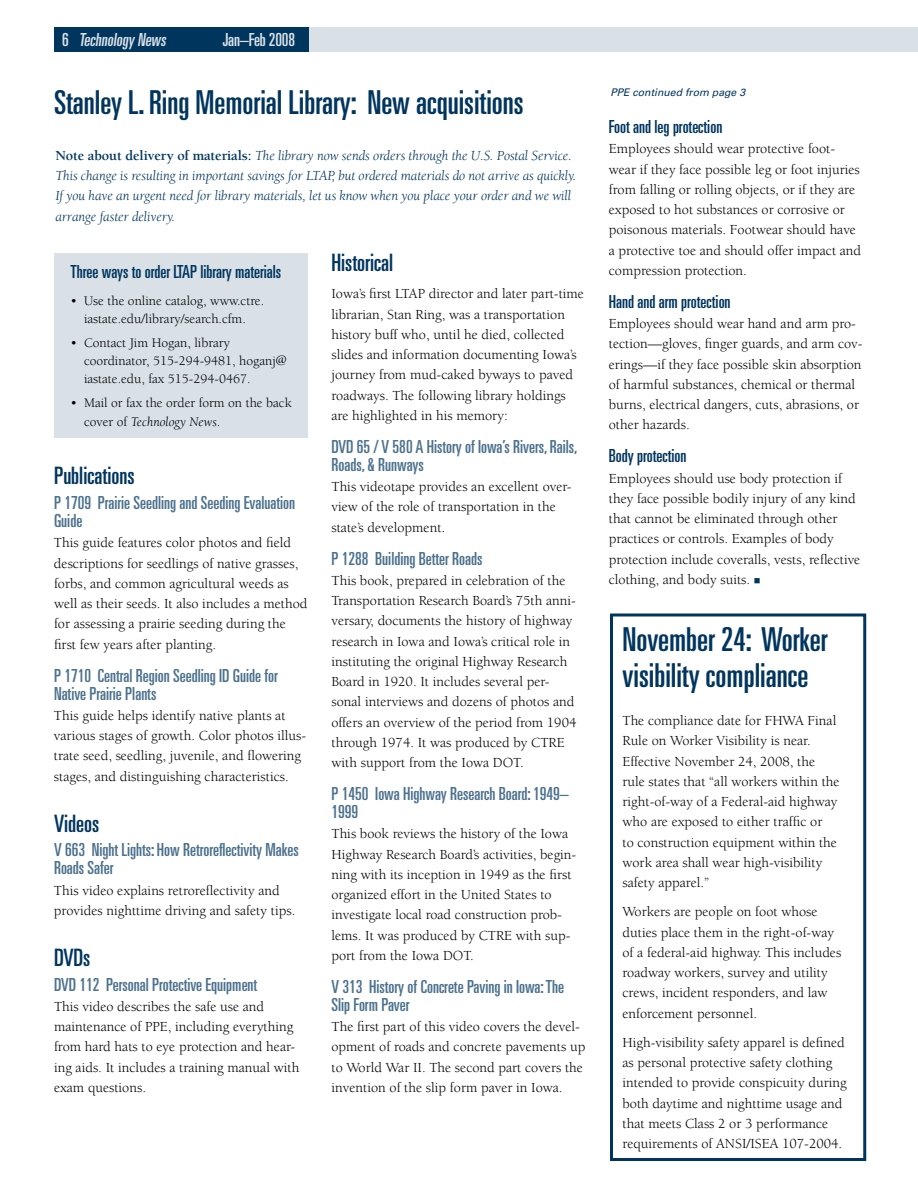
<style>
.page{position:relative;width:918px;height:1188px;background:#fff}
.page>*{position:absolute;margin:0;border:0;box-sizing:border-box;transform-origin:0 0}
.t1{font:ultra-condensed 33px/36px "Univers LT Std";color:#00355e}
.t2{font:ultra-condensed 24px "Univers LT Std";color:#00355e}
.t3{font:ultra-condensed 18px/18px "Univers LT Std";color:#4d728e}
.t4{font:ultra-condensed 18px "Univers LT Std";color:#00355e}
.t5{font:ultra-condensed 18px "Univers LT Std";letter-spacing:-.01em;color:#d9e1e7}
.t6{font:14.25px/20.2px "Berkeley";color:#000}
.t7{font:italic 14.25px/20.2px "Berkeley";letter-spacing:-.01em;color:#00355e}
.t8{font:13.5px/18px "Berkeley";color:#000}
.t9{font:italic 13.5px "Berkeley";color:#000}
.t10{font:italic 10.5px "Univers";color:#00355e}
.s1{font-weight:700;font-style:normal}
.s2{font-style:normal}
.s3{color:#00355e}
</style>
<div class="page">
<div style="left:610px;top:614px;width:256px;height:547px;border:3px solid #00355e"></div>
<div style="left:54px;top:254px;width:254px;height:184px;background:#d9e1e7"></div>
<div style="left:54px;top:27px;width:255px;height:24px;background:#00355e"></div>
<div style="left:309px;top:27px;width:609px;height:24px;background:#d9e1e7"></div>
<p class="t5" style="left:62px;top:29px;width:108px">6 Technology News</p>
<p class="t5" style="left:223px;top:29px;width:74px">Jan–Feb 2008</p>
<h1 class="t1" style="left:54px;top:84px;width:471px">Stanley L. Ring Memorial Library: New acquisitions</h1>
<p class="t7" style="left:56px;top:146px;width:522px"><span class="s1">Note about delivery of materials:</span> The library now sends orders through the U.S. Postal Service.<br>This change is resulting in important savings for LTAP, but ordered materials do not arrive as quickly.<br>If you have an urgent need for library materials, let us know when you place your order and we will arrange faster delivery.</p>
<p class="t4" style="left:70px;top:262px;width:212px">Three ways to order LTAP library materials</p>
<p class="t8" style="left:70px;top:292px;width:195px">• Use the online catalog, www.ctre.</p>
<p class="t8" style="left:84px;top:310px;width:163px">iastate.edu/library/search.cfm.</p>
<p class="t8" style="left:70px;top:334px;width:161px">• Contact Jim Hogan, library</p>
<p class="t8" style="left:84px;top:352px;width:204px">coordinator, 515-294-9481, hoganj@ iastate.edu, fax 515-294-0467.</p>
<p class="t8" style="left:70px;top:394px;width:223px">• Mail or fax the order form on the back</p>
<p class="t9" style="left:84px;top:415px;width:138px"><span class="s2">cover of</span> Technology News<span class="s2">.</span></p>
<h2 class="t2" style="left:332px;top:249px;width:63px">Historical</h2>
<p class="t6" style="left:332px;top:284px;width:254px">Iowa’s first LTAP director and later part-time</p>
<p class="t6" style="left:332px;top:304px;width:235px">librarian, Stan Ring, was a transportation</p>
<p class="t6" style="left:332px;top:325px;width:235px">history buff who, until he died, collected</p>
<p class="t6" style="left:332px;top:345px;width:247px">slides and information documenting Iowa’s</p>
<p class="t6" style="left:332px;top:365px;width:243px">journey from mud-caked byways to paved roadways. The following library holdings</p>
<p class="t6" style="left:332px;top:406px;width:178px">are highlighted in his memory:</p>
<p class="t3" style="left:332px;top:437px;width:248px">DVD 65 / V 580 A History of Iowa’s Rivers, Rails,<br>Roads, &amp; Runways</p>
<h2 class="t2" style="left:54px;top:462px;width:82px">Publications</h2>
<p class="t6" style="left:332px;top:477px;width:242px">This videotape provides an excellent over-</p>
<p class="t3" style="left:54px;top:494px;width:243px">P 1709 Prairie Seedling and Seeding Evaluation</p>
<p class="t6" style="left:332px;top:497px;width:226px">view of the role of transportation in the</p>
<p class="t3" style="left:54px;top:512px;width:30px">Guide</p>
<p class="t6" style="left:332px;top:517px;width:115px">state’s development.</p>
<p class="t6" style="left:54px;top:533px;width:246px">This guide features color photos and field descriptions for seedlings of native grasses,</p>
<p class="t3" style="left:332px;top:549px;width:152px">P 1288 Building Better Roads</p>
<p class="t6" style="left:54px;top:574px;width:236px">forbs, and common agricultural weeds as</p>
<p class="t6" style="left:332px;top:571px;width:236px">This book, prepared in celebration of the</p>
<p class="t6" style="left:54px;top:594px;width:255px">well as their seeds. It also includes a method</p>
<p class="t6" style="left:332px;top:591px;width:246px">Transportation Research Board’s 75th anni-</p>
<p class="t6" style="left:54px;top:614px;width:233px">for assessing a prairie seeding during the</p>
<p class="t6" style="left:332px;top:611px;width:243px">versary, documents the history of highway</p>
<p class="t6" style="left:54px;top:634px;width:164px">first few years after planting.</p>
<p class="t6" style="left:332px;top:631px;width:240px">research in Iowa and Iowa’s critical role in instituting the original Highway Research</p>
<p class="t3" style="left:54px;top:666px;width:225px">P 1710 Central Region Seedling ID Guide for</p>
<p class="t6" style="left:332px;top:672px;width:220px">Board in 1920. It includes several per-</p>
<p class="t3" style="left:54px;top:684px;width:104px">Native Prairie Plants</p>
<p class="t6" style="left:332px;top:692px;width:245px">sonal interviews and dozens of photos and</p>
<p class="t6" style="left:54px;top:706px;width:233px">This guide helps identify native plants at</p>
<p class="t6" style="left:332px;top:712px;width:247px">offers an overview of the period from 1904</p>
<p class="t6" style="left:54px;top:726px;width:254px">various stages of growth. Color photos illus-</p>
<p class="t6" style="left:332px;top:733px;width:235px">through 1974. It was produced by CTRE</p>
<p class="t6" style="left:54px;top:746px;width:249px">trate seed, seedling, juvenile, and flowering</p>
<p class="t6" style="left:332px;top:753px;width:194px">with support from the Iowa DOT.</p>
<p class="t6" style="left:54px;top:766px;width:236px">stages, and distinguishing characteristics.</p>
<p class="t3" style="left:332px;top:785px;width:239px">P 1450 Iowa Highway Research Board: 1949–<br>1999</p>
<h2 class="t2" style="left:54px;top:810px;width:47px">Videos</h2>
<p class="t6" style="left:332px;top:824px;width:238px">This book reviews the history of the Iowa</p>
<p class="t3" style="left:54px;top:841px;width:246px">V 663 Night Lights: How Retroreflectivity Makes</p>
<p class="t6" style="left:332px;top:844px;width:246px">Highway Research Board’s activities, begin-</p>
<p class="t3" style="left:54px;top:859px;width:61px">Roads Safer</p>
<p class="t6" style="left:332px;top:865px;width:242px">ning with its inception in 1949 as the first</p>
<p class="t6" style="left:54px;top:880px;width:227px">This video explains retroreflectivity and</p>
<p class="t6" style="left:332px;top:885px;width:222px">organized effort in the United States to</p>
<p class="t6" style="left:54px;top:901px;width:243px">provides nighttime driving and safety tips.</p>
<p class="t6" style="left:332px;top:905px;width:241px">investigate local road construction prob&shy;lems. It was produced by CTRE with sup-</p>
<h2 class="t2" style="left:54px;top:944px;width:38px">DVDs</h2>
<p class="t6" style="left:332px;top:946px;width:144px">port from the Iowa DOT.</p>
<p class="t3" style="left:54px;top:975px;width:205px">DVD 112 Personal Protective Equipment</p>
<p class="t3" style="left:332px;top:977px;width:234px">V 313 History of Concrete Paving in Iowa: The</p>
<p class="t6" style="left:54px;top:997px;width:212px">This video describes the safe use and</p>
<p class="t3" style="left:332px;top:995px;width:79px">Slip Form Paver</p>
<p class="t6" style="left:54px;top:1017px;width:241px">maintenance of PPE, including everything</p>
<p class="t6" style="left:332px;top:1017px;width:250px">The first part of this video covers the devel-</p>
<p class="t6" style="left:54px;top:1037px;width:243px">from hard hats to eye protection and hear-</p>
<p class="t6" style="left:332px;top:1037px;width:255px">opment of roads and concrete pavements up</p>
<p class="t6" style="left:54px;top:1057px;width:247px">ing aids. It includes a training manual with</p>
<p class="t6" style="left:332px;top:1057px;width:253px">to World War II. The second part covers the</p>
<p class="t6" style="left:54px;top:1078px;width:94px">exam questions.</p>
<p class="t6" style="left:332px;top:1078px;width:233px">invention of the slip form paver in Iowa.</p>
<p class="t10" style="left:610px;top:86px;width:136px">PPE continued from page 3</p>
<p class="t4" style="left:609px;top:116px;width:115px">Foot and leg protection</p>
<p class="t6" style="left:609px;top:139px;width:254px">Employees should wear protective foot&shy;wear if they face possible leg or foot injuries from falling or rolling objects, or if they are exposed to hot substances or corrosive or poisonous materials. Footwear should have a protective toe and should offer impact and compression protection.</p>
<p class="t4" style="left:609px;top:291px;width:123px">Hand and arm protection</p>
<p class="t6" style="left:609px;top:314px;width:255px">Employees should wear hand and arm pro&shy;tection—gloves, finger guards, and arm cov&shy;erings—if they face possible skin absorption of harmful substances, chemical or thermal burns, electrical dangers, cuts, abrasions, or other hazards.</p>
<p class="t4" style="left:609px;top:446px;width:79px">Body protection</p>
<p class="t6" style="left:609px;top:468px;width:253px">Employees should use body protection if they face possible bodily injury of any kind that cannot be eliminated through other practices or controls. Examples of body protection include coveralls, vests, reflective clothing, and body suits. <span class="s3">■</span></p>
<h1 class="t1" style="left:622px;top:621px;width:206px">November 24: Worker visibility compliance</h1>
<p class="t6" style="left:622px;top:711px;width:219px">The compliance date for FHWA Final Rule on Worker Visibility is near.<br>Effective November 24, 2008, the rule states that “all workers within the right-of-way of a Federal-aid highway who are exposed to either traffic or<br>to construction equipment within the work area shall wear high-visibility safety apparel.”</p>
<p class="t6" style="left:622px;top:902px;width:220px">Workers are people on foot whose duties place them in the right-of-way of a federal-aid highway. This includes roadway workers, survey and utility crews, incident responders, and law enforcement personnel.</p>
<p class="t6" style="left:622px;top:1033px;width:226px">High-visibility safety apparel is defined as personal protective safety clothing intended to provide conspicuity during both daytime and nighttime usage and that meets Class 2 or 3 performance requirements of ANSI/ISEA 107-2004.</p>
</div>
